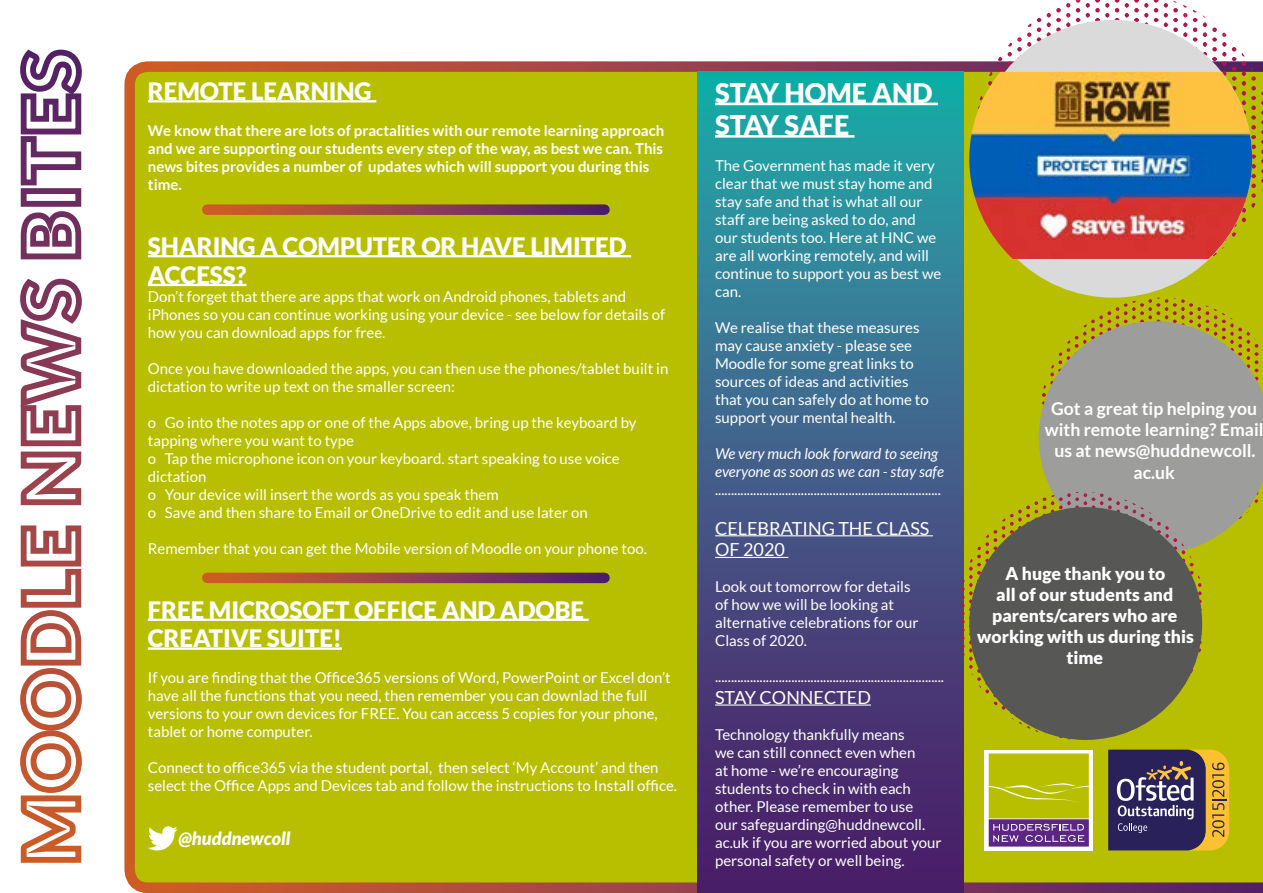
<style>
.page{position:relative;width:1263px;height:893px;background:#fff}
.page>*{position:absolute;margin:0;border:0;box-sizing:border-box;transform-origin:0 0}
.t1{font:900 27px/32.4px "Lato";color:#fff}
.t2{font:900 24px/28.8px "Lato";color:#fff}
.t3{font:18px/21.6px "Lato";color:#fff}
.t4{font:italic 900 18px "Lato";color:#fff}
.t5{font:900 17.55px/21.1px "Lato";color:#fff;text-align:center}
.t6{font:700 17.55px/21.1px "Lato";color:#fff;text-align:center}
.t7{font:15px/18px "Lato";color:#fff}
.t8{font:700 15px/18px "Lato";color:#fff}
.t9{font:italic 15px/18px "Lato";color:#fff}
</style>
<div class="page">
<div style="left:124px;top:61px;width:1139px;height:832px;background:#b8bf00"></div>
<div style="left:984px;top:750px;width:109px;height:100px;background:#fff"></div>
<div style="left:989px;top:753px;width:100px;height:65px;background:#b8bf00"></div>
<div style="left:989px;top:819px;width:100px;height:28px;background:#5c2684"></div>
<svg style="left:993px;top:824px;width:91px;height:18px"></svg>
<svg style="left:988px;top:782px;width:101px;height:23px"></svg>
<svg style="left:1108px;top:750px;width:121px;height:100px;background:#66565f"></svg>
<svg style="left:20px;top:525px;width:62px;height:338px"></svg>
<svg style="left:20px;top:278px;width:62px;height:228px"></svg>
<svg style="left:20px;top:211px;width:62px;height:49px"></svg>
<svg style="left:20px;top:49px;width:62px;height:137px"></svg>
<svg style="left:697px;top:72px;width:266px;height:821px;background:#3c5f87"></svg>
<svg style="left:998px;top:67px;width:4px;height:5px"></svg>
<svg style="left:978px;top:62px;width:14px;height:10px"></svg>
<svg style="left:1232px;top:67px;width:4px;height:5px"></svg>
<svg style="left:998px;top:57px;width:4px;height:4px"></svg>
<svg style="left:1232px;top:40px;width:4px;height:21px"></svg>
<svg style="left:1242px;top:53px;width:21px;height:169px;background:#b29e29"></svg>
<svg style="left:1037px;top:28px;width:4px;height:14px"></svg>
<svg style="left:1008px;top:23px;width:23px;height:238px"></svg>
<svg style="left:1193px;top:28px;width:4px;height:20px"></svg>
<svg style="left:1037px;top:17px;width:4px;height:5px"></svg>
<svg style="left:1047px;top:3px;width:23px;height:33px"></svg>
<svg style="left:1193px;top:9px;width:4px;height:13px"></svg>
<svg style="left:1164px;top:0;width:23px;height:282px"></svg>
<svg style="left:1203px;top:15px;width:23px;height:256px"></svg>
<svg style="left:1076px;top:0;width:4px;height:22px"></svg>
<svg style="left:1086px;top:0;width:23px;height:23px"></svg>
<svg style="left:1115px;top:0;width:4px;height:20px"></svg>
<svg style="left:1125px;top:0;width:23px;height:24px"></svg>
<svg style="left:1154px;top:0;width:4px;height:22px"></svg>
<div style="left:974px;top:20px;width:278px;height:278px;background:#dadada;border-radius:50%"></div>
<svg style="left:148px;top:826px;width:30px;height:24px"></svg>
<hr style="left:148px;top:100px;width:228px;height:3px;background:#fff">
<hr style="left:148px;top:255px;width:483px;height:2px;background:#fff">
<hr style="left:148px;top:284px;width:99px;height:2px;background:#fff">
<hr style="left:148px;top:619px;width:441px;height:2px;background:#fff">
<hr style="left:148px;top:647px;width:194px;height:3px;background:#fff">
<svg style="left:207px;top:204px;width:397px;height:11px;background:#944447"></svg>
<hr style="left:715px;top:103px;width:223px;height:2px;background:#fff">
<hr style="left:715px;top:135px;width:139px;height:3px;background:#fff">
<hr style="left:715px;top:535px;width:218px;height:1px;background:#fff">
<hr style="left:715px;top:557px;width:73px;height:1px;background:#fff">
<hr style="left:715px;top:704px;width:156px;height:2px;background:#fff">
<svg style="left:961px;top:298px;width:302px;height:442px;background:#aaab46"></svg>
<div style="left:969px;top:507px;width:233px;height:233px;background:#575756;border-radius:50%"></div>
<svg style="left:207px;top:573px;width:397px;height:10px;background:#923e4a"></svg>
<img style="left:969px;top:72px;width:283px;height:187px">
<h2 class="t2" style="left:148px;top:76px;width:225px">REMOTE LEARNING</h2>
<p class="t8" style="left:148px;top:121px;width:518px">We know that there are lots of practalities with our remote learning approach and we are supporting our students every step of the way, as best we can. This news bites provides a number of updates which will support you during this time.</p>
<h2 class="t2" style="left:148px;top:231px;width:480px">SHARING A COMPUTER OR HAVE LIMITED<br>ACCESS?</h2>
<p class="t7" style="left:148px;top:287px;width:519px">Don’t forget that there are apps that work on Android phones, tablets and iPhones so you can continue working using your device - see below for details of how you can download apps for free.</p>
<p class="t7" style="left:148px;top:359px;width:522px">Once you have downloaded the apps, you can then use the phones/tablet built in dictation to write up text on the smaller screen:</p>
<p class="t7" style="left:148px;top:413px;width:490px">o Go into the notes app or one of the Apps above, bring up the keyboard by tapping where you want to type<br>o Tap the microphone icon on your keyboard. start speaking to use voice dictation<br>o Your device will insert the words as you speak them<br>o Save and then share to Email or OneDrive to edit and use later on</p>
<p class="t7" style="left:148px;top:539px;width:501px">Remember that you can get the Mobile version of Moodle on your phone too.</p>
<h2 class="t2" style="left:148px;top:595px;width:438px">FREE MICROSOFT OFFICE AND ADOBE<br>CREATIVE SUITE!</h2>
<p class="t7" style="left:148px;top:669px;width:524px">If you are finding that the Office365 versions of Word, PowerPoint or Excel don’t have all the functions that you need, then remember you can downlad the full versions to your own devices for FREE. You can access 5 copies for your phone, tablet or home computer.</p>
<p class="t7" style="left:148px;top:759px;width:531px">Connect to office365 via the student portal, then select ‘My Account’ and then select the Office Apps and Devices tab and follow the instructions to Install office.</p>
<p class="t4" style="left:179px;top:828px;width:113px">@huddnewcoll</p>
<h1 class="t1" style="left:715px;top:76px;width:219px">STAY HOME AND<br>STAY SAFE</h1>
<p class="t7" style="left:715px;top:156px;width:228px">The Government has made it very clear that we must stay home and stay safe and that is what all our staff are being asked to do, and our students too. Here at HNC we are all working remotely, and will continue to support you as best we can.</p>
<p class="t7" style="left:715px;top:318px;width:215px">We realise that these measures may cause anxiety - please see<br>Moodle for some great links to sources of ideas and activities that you can safely do at home to support your mental health.</p>
<p class="t9" style="left:715px;top:445px;width:230px">We very much look forward to seeing everyone as soon as we can - stay safe</p>
<p class="t7" style="left:715px;top:480px;width:227px">.......................................................................</p>
<p class="t3" style="left:715px;top:517px;width:216px">CELEBRATING THE CLASS<br>OF 2020</p>
<p class="t7" style="left:715px;top:578px;width:205px">Look out tomorrow for details of how we will be looking at alternative celebrations for our<br>Class of 2020.</p>
<p class="t7" style="left:715px;top:668px;width:230px">........................................................................</p>
<p class="t3" style="left:715px;top:686px;width:157px">STAY CONNECTED</p>
<p class="t7" style="left:715px;top:725px;width:228px">Technology thankfully means<br>we can still connect even when<br>at home - we’re encouraging students to check in with each other. Please remember to use<br>our safeguarding@huddnewcoll. ac.uk if you are worried about your personal safety or well being.</p>
<p class="t6" style="left:1045px;top:398px;width:220px">Got a great tip helping you with remote learning? Email us at news@huddnewcoll. ac.uk</p>
<p class="t5" style="left:977px;top:563px;width:218px">A huge thank you to<br>all of our students and parents/carers who are working with us during this time</p>
</div>
